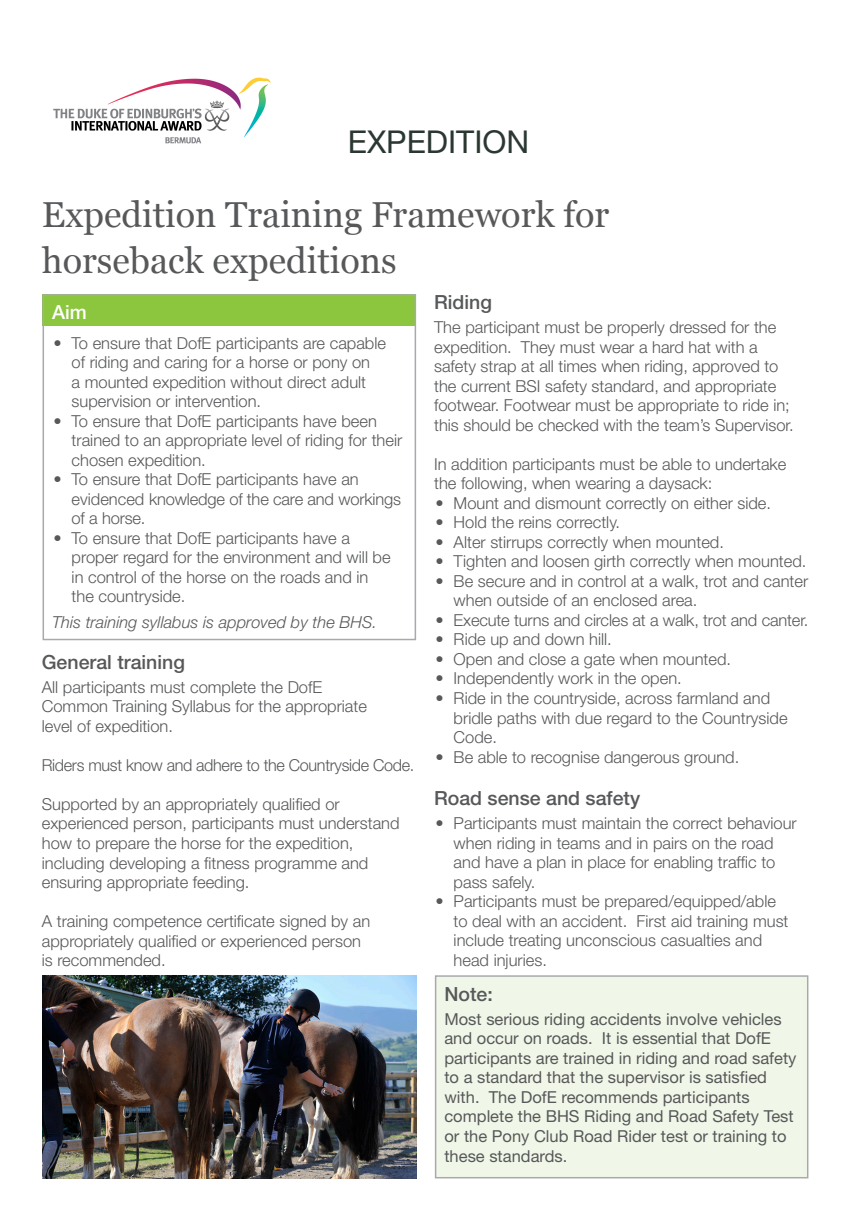
<style>
.page{position:relative;width:851px;height:1221px;background:#fff}
.page>*{position:absolute;margin:0;border:0;box-sizing:border-box;transform-origin:0 0}
.Sub_head_1{font:36px "Georgia";color:#57585a}
.t1{font:31.5px "Helvetica Neue LT";color:#2b3731}
.Sub_head_2{font:500 19.5px "Helvetica Neue LT";color:#57585a}
.Sub_head_2-2{font:500 19.5px "Helvetica Neue LT";color:#fff}
.bullet_body{font:300 16.5px/19.5px "Helvetica Neue LT";color:#57585a}
.Body_Copy{font:300 16.5px/19.5px "Helvetica Neue LT";color:#57585a}
.Body_Copy-2{font:16.5px/19.5px "Helvetica Neue LT";color:#57585a}
.Body_Copy-3{font:300 16.5px "Helvetica Neue LT";letter-spacing:-.02em;color:#57585a}
.Body_Copy-4{font:italic 300 16.5px "Helvetica Neue LT";color:#57585a}
</style>
<div class="page">
<div style="left:43px;top:294px;width:373px;height:32px;background:#8bc63e"></div>
<div style="left:43px;top:294px;width:373px;height:346px;border:2px solid #a8a9ad"></div>
<div style="left:435px;top:975px;width:373px;height:203px;background:#f1f7e8;border:2px solid #a8a9ad"></div>
<img style="left:42px;top:975px;width:374px;height:203px">
<img style="left:53px;top:77px;width:218px;height:67px">
<p class="t1" style="left:348px;top:123px;width:183px">EXPEDITION</p>
<p class="Sub_head_1" style="left:42px;top:192px;width:569px">Expedition Training Framework for</p>
<p class="Sub_head_1" style="left:42px;top:238px;width:356px">horseback expeditions</p>
<p class="Sub_head_2-2" style="left:52px;top:301px;width:36px">Aim</p>
<p class="bullet_body" style="left:72px;top:333px;width:316px;text-indent:-18px">• To ensure that DofE participants are capable of riding and caring for a horse or pony on<br>a mounted expedition without direct adult supervision or intervention.</p>
<p class="bullet_body" style="left:72px;top:411px;width:332px;text-indent:-18px">• To ensure that DofE participants have been trained to an appropriate level of riding for their chosen expedition.</p>
<p class="bullet_body" style="left:72px;top:469px;width:331px;text-indent:-18px">• To ensure that DofE participants have an evidenced knowledge of the care and workings of a horse.</p>
<p class="bullet_body" style="left:72px;top:528px;width:320px;text-indent:-18px">• To ensure that DofE participants have a proper regard for the environment and will be in control of the horse on the roads and in the countryside.</p>
<p class="Body_Copy-4" style="left:52px;top:612px;width:326px">This training syllabus is approved by the BHS.</p>
<p class="Sub_head_2" style="left:42px;top:650px;width:145px">General training</p>
<p class="Body_Copy" style="left:42px;top:677px;width:282px">All participants must complete the DofE</p>
<p class="Body_Copy" style="left:42px;top:696px;width:326px">Common Training Syllabus for the appropriate</p>
<p class="Body_Copy" style="left:42px;top:716px;width:133px">level of expedition.</p>
<p class="Body_Copy-3" style="left:42px;top:755px;width:374px">Riders must know and adhere to the Countryside Code.</p>
<p class="Body_Copy" style="left:42px;top:794px;width:359px">Supported by an appropriately qualified or experienced person, participants must understand how to prepare the horse for the expedition, including developing a fitness programme and ensuring appropriate feeding.</p>
<p class="Body_Copy" style="left:42px;top:911px;width:330px">A training competence certificate signed by an appropriately qualified or experienced person</p>
<p class="Body_Copy" style="left:42px;top:950px;width:125px">is recommended.</p>
<p class="Sub_head_2" style="left:434px;top:291px;width:59px">Riding</p>
<p class="Body_Copy" style="left:434px;top:317px;width:361px">The participant must be properly dressed for the expedition. They must wear a hard hat with a safety strap at all times when riding, approved to the current BSI safety standard, and appropriate footwear. Footwear must be appropriate to ride in; this should be checked with the team’s Supervisor.</p>
<p class="Body_Copy" style="left:434px;top:454px;width:354px">In addition participants must be able to undertake the following, when wearing a daysack:</p>
<p class="bullet_body" style="left:435px;top:493px;width:337px">• Mount and dismount correctly on either side.</p>
<p class="bullet_body" style="left:435px;top:512px;width:186px">• Hold the reins correctly.</p>
<p class="bullet_body" style="left:435px;top:532px;width:290px">• Alter stirrups correctly when mounted.</p>
<p class="bullet_body" style="left:435px;top:551px;width:372px">• Tighten and loosen girth correctly when mounted.</p>
<p class="bullet_body" style="left:453px;top:571px;width:356px;text-indent:-18px">• Be secure and in control at a walk, trot and canter when outside of an enclosed area.</p>
<p class="bullet_body" style="left:435px;top:610px;width:374px">• Execute turns and circles at a walk, trot and canter.</p>
<p class="bullet_body" style="left:435px;top:629px;width:178px">• Ride up and down hill.</p>
<p class="bullet_body" style="left:435px;top:649px;width:297px">• Open and close a gate when mounted.</p>
<p class="bullet_body" style="left:435px;top:668px;width:247px">• Independently work in the open.</p>
<p class="bullet_body" style="left:453px;top:688px;width:335px;text-indent:-18px">• Ride in the countryside, across farmland and bridle paths with due regard to the Countryside<br>Code.</p>
<p class="bullet_body" style="left:435px;top:746px;width:305px">• Be able to recognise dangerous ground.</p>
<p class="Sub_head_2" style="left:434px;top:786px;width:207px">Road sense and safety</p>
<p class="bullet_body" style="left:453px;top:813px;width:344px;text-indent:-18px">• Participants must maintain the correct behaviour when riding in teams and in pairs on the road and have a plan in place for enabling traffic to pass safely.</p>
<p class="bullet_body" style="left:453px;top:891px;width:336px;text-indent:-18px">• Participants must be prepared/equipped/able to deal with an accident. First aid training must include treating unconscious casualties and head injuries.</p>
<p class="Sub_head_2" style="left:444px;top:982px;width:50px">Note:</p>
<p class="Body_Copy-2" style="left:444px;top:1008px;width:353px">Most serious riding accidents involve vehicles and occur on roads. It is essential that DofE participants are trained in riding and road safety to a standard that the supervisor is satisfied with. The DofE recommends participants complete the BHS Riding and Road Safety Test or the Pony Club Road Rider test or training to these standards.</p>
</div>
